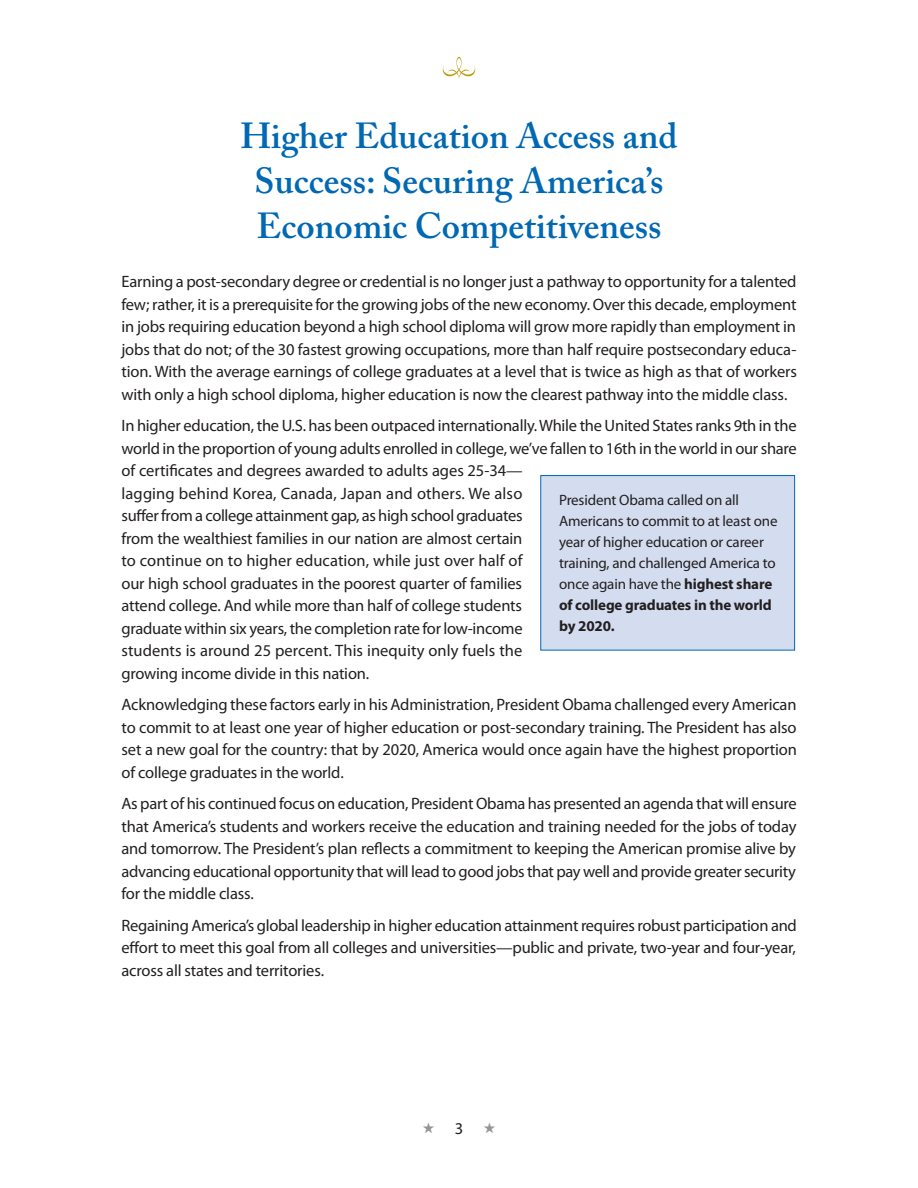
<style>
.page{position:relative;width:918px;height:1188px;background:#fff}
.page>*{position:absolute;margin:0;border:0;box-sizing:border-box;transform-origin:0 0}
.Head_Level_1{font:600 36px/45px "Adobe Caslon Pro";color:#0168b3;text-align:center}
.Text{font:16.5px/22.5px "Myriad Pro";letter-spacing:-.01em;color:#231f20;text-align:justify}
.Box_Text{font:15px/21px "Myriad Pro";letter-spacing:-.01em;color:#231f20}
.s1{font-weight:700}
.s2{color:#939598}
</style>
<div class="page">
<svg style="left:442px;top:57px;width:34px;height:22px"></svg>
<div style="left:541px;top:476px;width:254px;height:174px;background:#d3ddef"></div>
<div style="left:540px;top:475px;width:255px;height:175px;border:1px solid #0168b3"></div>
<p class="Head_Level_1" style="left:240px;top:113px;width:439px">Higher Education Access and<br>Success: Securing America’s<br>Economic Competitiveness</p>
<p class="Text" style="left:122px;top:270px;width:677px">Earning a post-secondary degree or credential is no longer just a pathway to opportunity for a talented few; rather, it is a prerequisite for the growing jobs of the new economy. Over this decade, employment in jobs requiring education beyond a high school diploma will grow more rapidly than employment in jobs that do not; of the 30 fastest growing occupations, more than half require postsecondary educa&shy;tion. With the average earnings of college graduates at a level that is twice as high as that of workers with only a high school diploma, higher education is now the clearest pathway into the middle class.</p>
<p class="Text" style="left:122px;top:414px;width:677px;text-align:left">In higher education, the U.S. has been outpaced internationally. While the United States ranks 9th in the world in the proportion of young adults enrolled in college, we’ve fallen to 16th in the world in our share of certificates and degrees awarded to adults ages 25-34—<br>lagging behind Korea, Canada, Japan and others. We also<br>suffer from a college attainment gap, as high school graduates<br>from the wealthiest families in our nation are almost certain<br>to continue on to higher education, while just over half of<br>our high school graduates in the poorest quarter of families<br>attend college. And while more than half of college students<br>graduate within six years, the completion rate for low-income<br>students is around 25 percent. This inequity only fuels the<br>growing income divide in this nation.</p>
<p class="Text" style="left:122px;top:693px;width:677px">Acknowledging these factors early in his Administration, President Obama challenged every American to commit to at least one year of higher education or post-secondary training. The President has also set a new goal for the country: that by 2020, America would once again have the highest proportion of college graduates in the world.</p>
<p class="Text" style="left:122px;top:792px;width:677px">As part of his continued focus on education, President Obama has presented an agenda that will ensure that America’s students and workers receive the education and training needed for the jobs of today and tomorrow. The President’s plan reflects a commitment to keeping the American promise alive by advancing educational opportunity that will lead to good jobs that pay well and provide greater security for the middle class.</p>
<p class="Text" style="left:122px;top:914px;width:677px">Regaining America’s global leadership in higher education attainment requires robust participation and effort to meet this goal from all colleges and universities—public and private, two-year and four-year, across all states and territories.</p>
<p class="Box_Text" style="left:559px;top:489px;width:220px">President Obama called on all<br>Americans to commit to at least one year of higher education or career training, and challenged America to once again have the <span class="s1">highest share of college graduates in the world by 2020.</span></p>
<p class="Text" style="left:422px;top:1117px;width:75px"><span class="s2">★</span>3<span class="s2">★</span></p>
</div>
